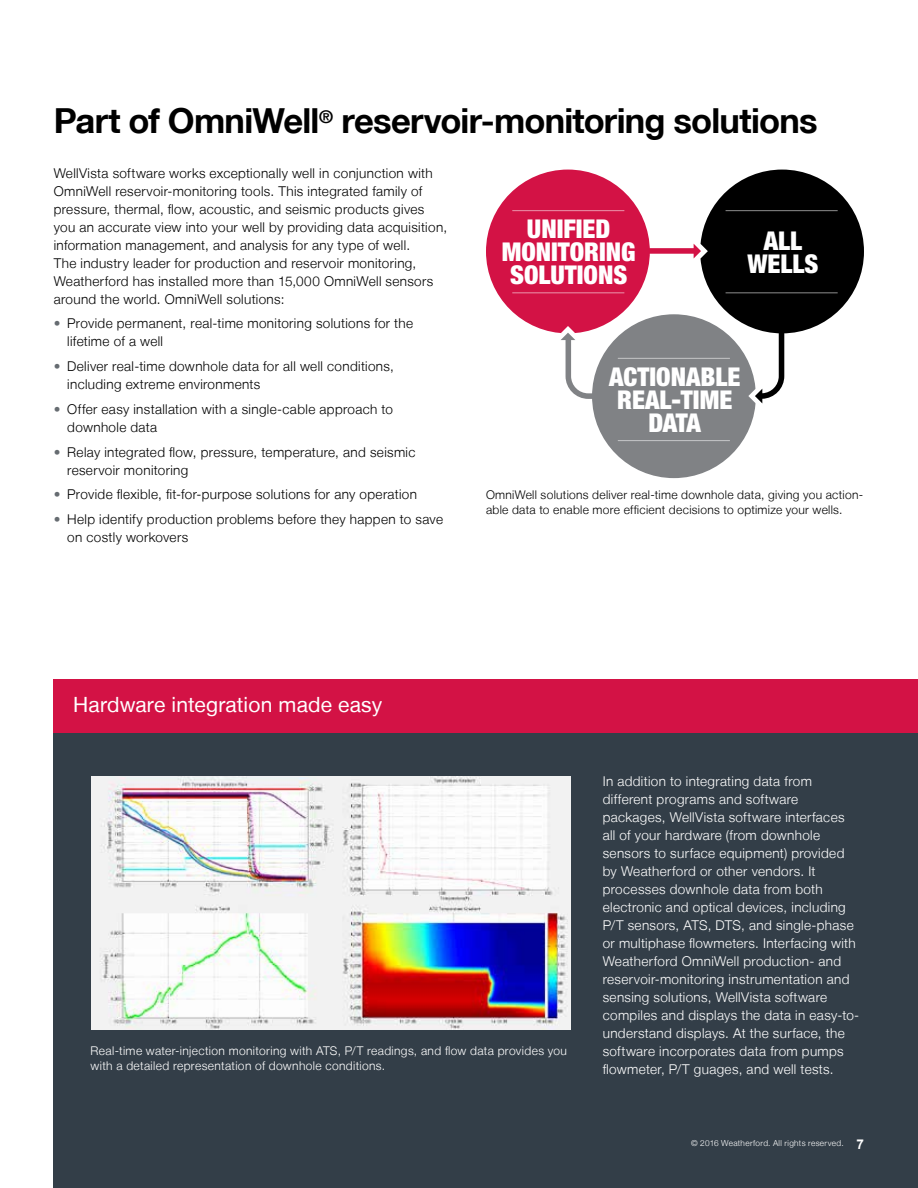
<style>
.page{position:relative;width:918px;height:1188px;background:#fff}
.page>*{position:absolute;margin:0;border:0;box-sizing:border-box;transform-origin:0 0}
.t1{font:700 34.5px "Helvetica Neue LT";letter-spacing:-.02em;color:#000}
.t2{font:900 condensed 25.95px/23px "Helvetica Neue LT";color:#fff;text-align:center}
.t3{font:21px "Helvetica Neue LT";letter-spacing:.005em;color:#fff}
.t4{font:300 13.5px/18px "Helvetica Neue LT";letter-spacing:.025em;color:#000}
.t5{font:300 13.5px/18px "Helvetica Neue LT";letter-spacing:.025em;color:#fff}
.t6{font:300 12px/15px "Helvetica Neue LT";letter-spacing:.03em;color:#fff}
.t7{font:300 12px/15px "Helvetica Neue LT";letter-spacing:.025em;color:#000}
.t8{font:300 8.25px "Helvetica Neue LT";letter-spacing:.04em;color:#fff}
.s1{color:#666c71}
.s2{font-family:"Arial";font-weight:700;font-size:13.5px}
</style>
<div class="page">
<div style="left:54px;top:733px;width:864px;height:455px;background:#333e48"></div>
<div style="left:54px;top:679px;width:864px;height:54px;background:#d31245"></div>
<img style="left:92px;top:777px;width:478px;height:252px">
<div style="left:486px;top:170px;width:164px;height:163px;background:#d31245;border-radius:50%"></div>
<div style="left:592px;top:314px;width:164px;height:164px;background:#808285;border-radius:50%"></div>
<svg style="left:561px;top:170px;width:303px;height:233px"></svg>
<hr style="left:512px;top:210px;width:112px;height:1px;background:#fff">
<hr style="left:512px;top:292px;width:112px;height:1px;background:#fff">
<hr style="left:726px;top:210px;width:112px;height:1px;background:#fff">
<hr style="left:726px;top:292px;width:112px;height:1px;background:#fff">
<hr style="left:618px;top:358px;width:112px;height:1px;background:#fff">
<hr style="left:618px;top:440px;width:112px;height:1px;background:#fff">
<h1 class="t1" style="left:54px;top:99px;width:765px">Part of OmniWell<sup>®</sup> reservoir-monitoring solutions</h1>
<p class="t4" style="left:54px;top:164px;width:395px">WellVista software works exceptionally well in conjunction with OmniWell reservoir-monitoring tools. This integrated family of pressure, thermal, flow, acoustic, and seismic products gives you an accurate view into your well by providing data acquisition, information management, and analysis for any type of well.<br>The industry leader for production and reservoir monitoring, Weatherford has installed more than 15,000 OmniWell sensors around the world. OmniWell solutions:</p>
<p class="t4" style="left:67px;top:314px;width:347px;text-indent:-14px"><span class="s1">•</span> Provide permanent, real-time monitoring solutions for the lifetime of a well</p>
<p class="t4" style="left:67px;top:357px;width:328px;text-indent:-14px"><span class="s1">•</span> Deliver real-time downhole data for all well conditions, including extreme environments</p>
<p class="t4" style="left:67px;top:400px;width:327px;text-indent:-14px"><span class="s1">•</span> Offer easy installation with a single-cable approach to downhole data</p>
<p class="t4" style="left:67px;top:442px;width:350px;text-indent:-14px"><span class="s1">•</span> Relay integrated flow, pressure, temperature, and seismic reservoir monitoring</p>
<p class="t4" style="left:54px;top:485px;width:365px"><span class="s1">•</span> Provide flexible, fit-for-purpose solutions for any operation</p>
<p class="t4" style="left:67px;top:510px;width:377px;text-indent:-14px"><span class="s1">•</span> Help identify production problems before they happen to save on costly workovers</p>
<h2 class="t2" style="left:502px;top:217px;width:135px">UNIFIED<br>MONITORING<br>SOLUTIONS</h2>
<h2 class="t2" style="left:747px;top:228px;width:73px">ALL<br>WELLS</h2>
<h2 class="t2" style="left:609px;top:365px;width:133px">ACTIONABLE<br>REAL-TIME<br>DATA</h2>
<p class="t7" style="left:486px;top:487px;width:379px">OmniWell solutions deliver real-time downhole data, giving you action&shy;able data to enable more efficient decisions to optimize your wells.</p>
<h3 class="t3" style="left:73px;top:692px;width:311px">Hardware integration made easy</h3>
<p class="t6" style="left:91px;top:1042px;width:478px">Real-time water-injection monitoring with ATS, P/T readings, and flow data provides you with a detailed representation of downhole conditions.</p>
<p class="t5" style="left:603px;top:772px;width:258px">In addition to integrating data from different programs and software packages, WellVista software interfaces all of your hardware (from downhole sensors to surface equipment) provided by Weatherford or other vendors. It processes downhole data from both electronic and optical devices, including P/T sensors, ATS, DTS, and single-phase or multiphase flowmeters. Interfacing with Weatherford OmniWell production- and reservoir-monitoring instrumentation and sensing solutions, WellVista software compiles and displays the data in easy-to&shy;understand displays. At the surface, the software incorporates data from pumps flowmeter, P/T guages, and well tests.</p>
<p class="t8" style="left:691px;top:1138px;width:174px">© 2016 Weatherford. All rights reserved. <span class="s2">7</span></p>
</div>
